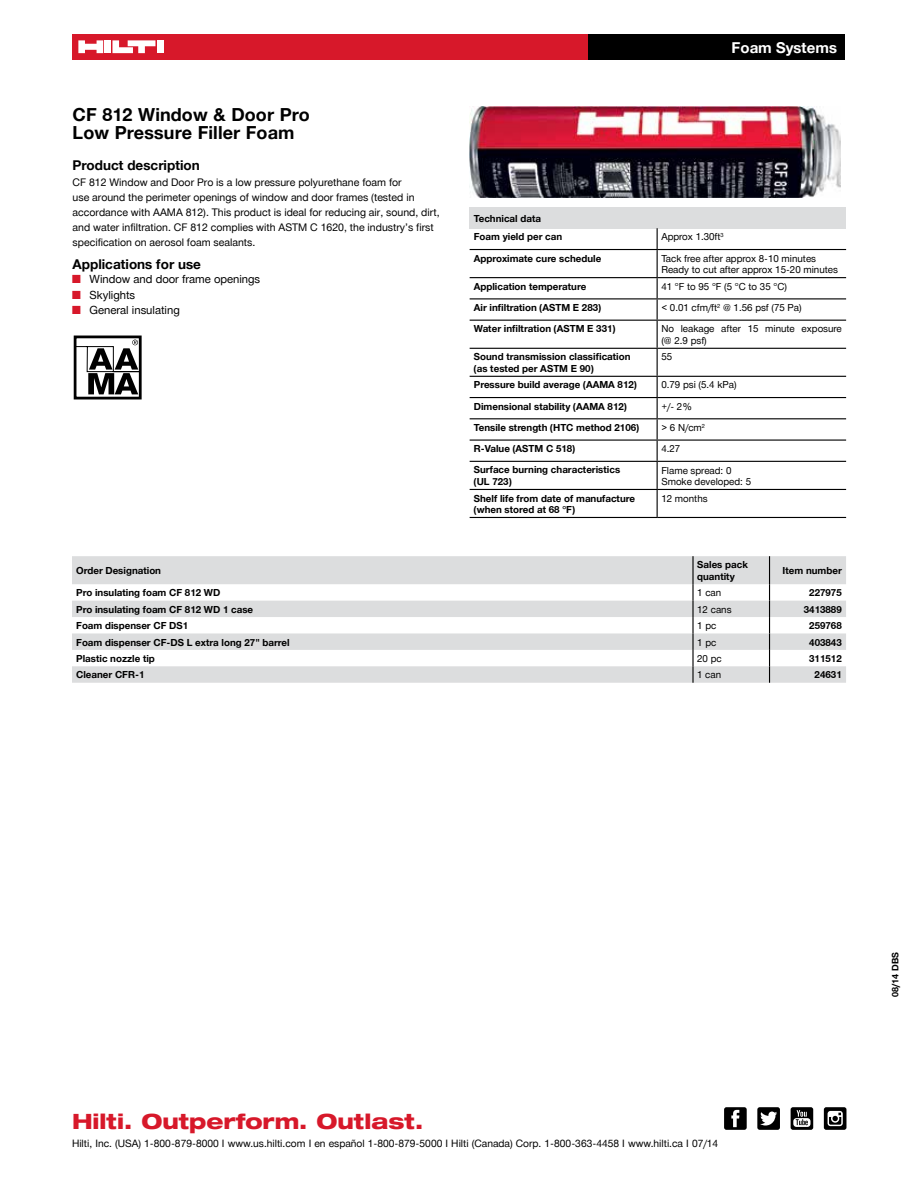
<style>
.page{position:relative;width:918px;height:1188px;background:#fff}
.page>*{position:absolute;margin:0;border:0;box-sizing:border-box;transform-origin:0 0}
.t1{font:800 expanded 21px "Hilti";color:#d7182a}
.t2{font:700 18px/18px "Hilti";letter-spacing:.005em;color:#000}
.t3{font:700 15px "Hilti";color:#fff}
.t4{font:700 13.5px "Hilti";color:#000}
.t5{font:11.25px "Hilti";color:#000}
.t6{font:10.5px/15px "Hilti";color:#000}
.t7{font:10.2px "Hilti";color:#000}
.t8{font:700 9.75px/11.7px "Hilti";color:#000}
.t9{font:9.75px/11.7px "Hilti";color:#000}
.t10{font:700 9px "Hilti";color:#000}
.s1{color:#d7182a}
</style>
<div class="page">
<div style="left:587px;top:34px;width:258px;height:26px;background:#000"></div>
<div style="left:72px;top:34px;width:515px;height:26px;background:#d7182a"></div>
<div style="left:105px;top:40px;width:6px;height:13px;background:#fff"></div>
<div style="left:157px;top:40px;width:6px;height:13px;background:#fff"></div>
<svg style="left:78px;top:40px;width:25px;height:13px"></svg>
<svg style="left:112px;top:40px;width:43px;height:13px"></svg>
<svg style="left:791px;top:1107px;width:22px;height:23px"></svg>
<svg style="left:824px;top:1107px;width:22px;height:23px"></svg>
<svg style="left:757px;top:1107px;width:23px;height:23px"></svg>
<svg style="left:724px;top:1107px;width:23px;height:23px"></svg>
<div style="left:470px;top:207px;width:376px;height:21px;background:#dcddde"></div>
<hr style="left:470px;top:249px;width:187px;height:1px;background:#000">
<hr style="left:657px;top:249px;width:189px;height:1px;background:#000">
<hr style="left:470px;top:277px;width:187px;height:1px;background:#000">
<hr style="left:657px;top:277px;width:189px;height:1px;background:#000">
<hr style="left:470px;top:298px;width:187px;height:1px;background:#000">
<hr style="left:657px;top:298px;width:189px;height:1px;background:#000">
<hr style="left:470px;top:320px;width:187px;height:1px;background:#000">
<hr style="left:657px;top:320px;width:189px;height:1px;background:#000">
<hr style="left:470px;top:348px;width:187px;height:1px;background:#000">
<hr style="left:657px;top:348px;width:189px;height:1px;background:#000">
<hr style="left:470px;top:376px;width:187px;height:1px;background:#000">
<hr style="left:470px;top:397px;width:187px;height:1px;background:#000">
<hr style="left:470px;top:418px;width:187px;height:1px;background:#000">
<hr style="left:470px;top:440px;width:187px;height:1px;background:#000">
<hr style="left:470px;top:461px;width:187px;height:1px;background:#000">
<hr style="left:470px;top:489px;width:187px;height:1px;background:#000">
<hr style="left:470px;top:517px;width:187px;height:1px;background:#000">
<hr style="left:657px;top:376px;width:189px;height:1px;background:#000">
<hr style="left:657px;top:397px;width:189px;height:1px;background:#000">
<hr style="left:657px;top:418px;width:189px;height:1px;background:#000">
<hr style="left:657px;top:440px;width:189px;height:1px;background:#000">
<hr style="left:657px;top:461px;width:189px;height:1px;background:#000">
<hr style="left:657px;top:489px;width:189px;height:1px;background:#000">
<svg style="left:657px;top:228px;width:1px;height:289px"></svg>
<hr style="left:657px;top:517px;width:189px;height:1px;background:#000">
<svg style="left:72px;top:556px;width:774px;height:127px;fill:#dcddde"></svg>
<hr style="left:692px;top:556px;width:2px;height:28px;background:#000">
<svg style="left:692px;top:584px;width:2px;height:99px"></svg>
<svg style="left:769px;top:556px;width:1px;height:127px"></svg>
<div style="left:74px;top:336px;width:68px;height:63px;border:3px solid #000"></div>
<svg style="left:74px;top:340px;width:67px;height:54px"></svg>
<img style="left:470px;top:106px;width:371px;height:92px">
<h2 class="t2" style="left:73px;top:105px;width:239px">CF 812 Window &amp; Door Pro<br>Low Pressure Filler Foam</h2>
<h3 class="t4" style="left:73px;top:156px;width:129px">Product description</h3>
<p class="t6" style="left:73px;top:175px;width:368px">CF 812 Window and Door Pro is a low pressure polyurethane foam for<br>use around the perimeter openings of window and door frames (tested in accordance with AAMA 812). This product is ideal for reducing air, sound, dirt, and water infiltration. CF 812 complies with ASTM C 1620, the industry’s first specification on aerosol foam sealants.</p>
<h3 class="t4" style="left:73px;top:254px;width:130px">Applications for use</h3>
<p class="t5" style="left:73px;top:271px;width:189px"><span class="s1">■</span> Window and door frame openings</p>
<p class="t5" style="left:73px;top:287px;width:64px"><span class="s1">■</span> Skylights</p>
<p class="t5" style="left:73px;top:302px;width:109px"><span class="s1">■</span> General insulating</p>
<p class="t8" style="left:474px;top:209px;width:90px;line-height:18.8px">Technical data<br>Foam yield per can</p>
<h3 class="t3" style="left:732px;top:37px;width:107px">Foam Systems</h3>
<p class="t9" style="left:661px;top:231px;width:64px">Approx 1.30ft<sup>3</sup></p>
<p class="t8" style="left:474px;top:252px;width:129px">Approximate cure schedule</p>
<p class="t9" style="left:661px;top:252px;width:178px">Tack free after approx 8-10 minutes<br>Ready to cut after approx 15-20 minutes</p>
<p class="t8" style="left:474px;top:280px;width:114px">Application temperature</p>
<p class="t9" style="left:661px;top:280px;width:127px">41 °F to 95 °F (5 °C to 35 °C)</p>
<p class="t8" style="left:474px;top:301px;width:129px">Air infiltration (ASTM E 283)</p>
<p class="t9" style="left:661px;top:302px;width:142px">&lt; 0.01 cfm/ft<sup>2</sup> @ 1.56 psf (75 Pa)</p>
<p class="t8" style="left:474px;top:323px;width:143px">Water infiltration (ASTM E 331)</p>
<p class="t9" style="left:661px;top:323px;width:182px">No leakage after 15 minute exposure (@ 2.9 psf)</p>
<p class="t8" style="left:474px;top:351px;width:158px">Sound transmission classification (as tested per ASTM E 90)</p>
<p class="t9" style="left:661px;top:351px;width:12px">55</p>
<p class="t8" style="left:474px;top:379px;width:164px">Pressure build average (AAMA 812)</p>
<p class="t9" style="left:661px;top:379px;width:77px">0.79 psi (5.4 kPa)</p>
<p class="t8" style="left:474px;top:400px;width:154px">Dimensional stability (AAMA 812)</p>
<p class="t9" style="left:661px;top:400px;width:32px">+/- 2%</p>
<p class="t8" style="left:474px;top:421px;width:167px">Tensile strength (HTC method 2106)</p>
<p class="t9" style="left:661px;top:422px;width:45px">&gt; 6 N/cm<sup>2</sup></p>
<p class="t8" style="left:474px;top:443px;width:103px">R-Value (ASTM C 518)</p>
<p class="t9" style="left:661px;top:443px;width:20px">4.27</p>
<p class="t8" style="left:474px;top:464px;width:148px">Surface burning characteristics (UL 723)</p>
<p class="t9" style="left:661px;top:464px;width:91px">Flame spread: 0<br>Smoke developed: 5</p>
<p class="t8" style="left:474px;top:492px;width:163px">Shelf life from date of manufacture (when stored at 68 °F)</p>
<p class="t9" style="left:661px;top:492px;width:48px">12 months</p>
<p class="t8" style="left:76px;top:565px;width:86px">Order Designation</p>
<p class="t8" style="left:697px;top:559px;width:52px">Sales pack quantity</p>
<p class="t8" style="left:783px;top:565px;width:61px">Item number</p>
<p class="t8" style="left:76px;top:587px;width:146px">Pro insulating foam CF 812 WD</p>
<p class="t9" style="left:697px;top:587px;width:26px">1 can</p>
<p class="t8" style="left:809px;top:587px;width:34px">227975</p>
<p class="t8" style="left:76px;top:603px;width:178px">Pro insulating foam CF 812 WD 1 case</p>
<p class="t9" style="left:697px;top:603px;width:36px">12 cans</p>
<p class="t8" style="left:804px;top:603px;width:39px">3413889</p>
<p class="t8" style="left:76px;top:620px;width:113px">Foam dispenser CF DS1</p>
<p class="t9" style="left:697px;top:620px;width:21px">1 pc</p>
<p class="t8" style="left:809px;top:620px;width:34px">259768</p>
<p class="t8" style="left:76px;top:636px;width:215px">Foam dispenser CF-DS L extra long 27" barrel</p>
<p class="t9" style="left:697px;top:636px;width:21px">1 pc</p>
<p class="t8" style="left:809px;top:636px;width:34px">403843</p>
<p class="t8" style="left:76px;top:652px;width:80px">Plastic nozzle tip</p>
<p class="t9" style="left:697px;top:653px;width:26px">20 pc</p>
<p class="t8" style="left:809px;top:652px;width:34px">311512</p>
<p class="t8" style="left:76px;top:669px;width:70px">Cleaner CFR-1</p>
<p class="t9" style="left:697px;top:669px;width:26px">1 can</p>
<p class="t8" style="left:815px;top:669px;width:29px">24631</p>
<h1 class="t1" style="left:72px;top:1108px;width:353px">Hilti. Outperform. Outlast.</h1>
<p class="t7" style="left:72px;top:1136px;width:648px">Hilti, Inc. (USA) 1-800-879-8000 I www.us.hilti.com I en español 1-800-879-5000 I Hilti (Canada) Corp. 1-800-363-4458 I www.hilti.ca I 07/14</p>
<p class="t10" style="left:889px;top:997px;width:46px;rotate:-90deg">08/14 DBS</p>
</div>
